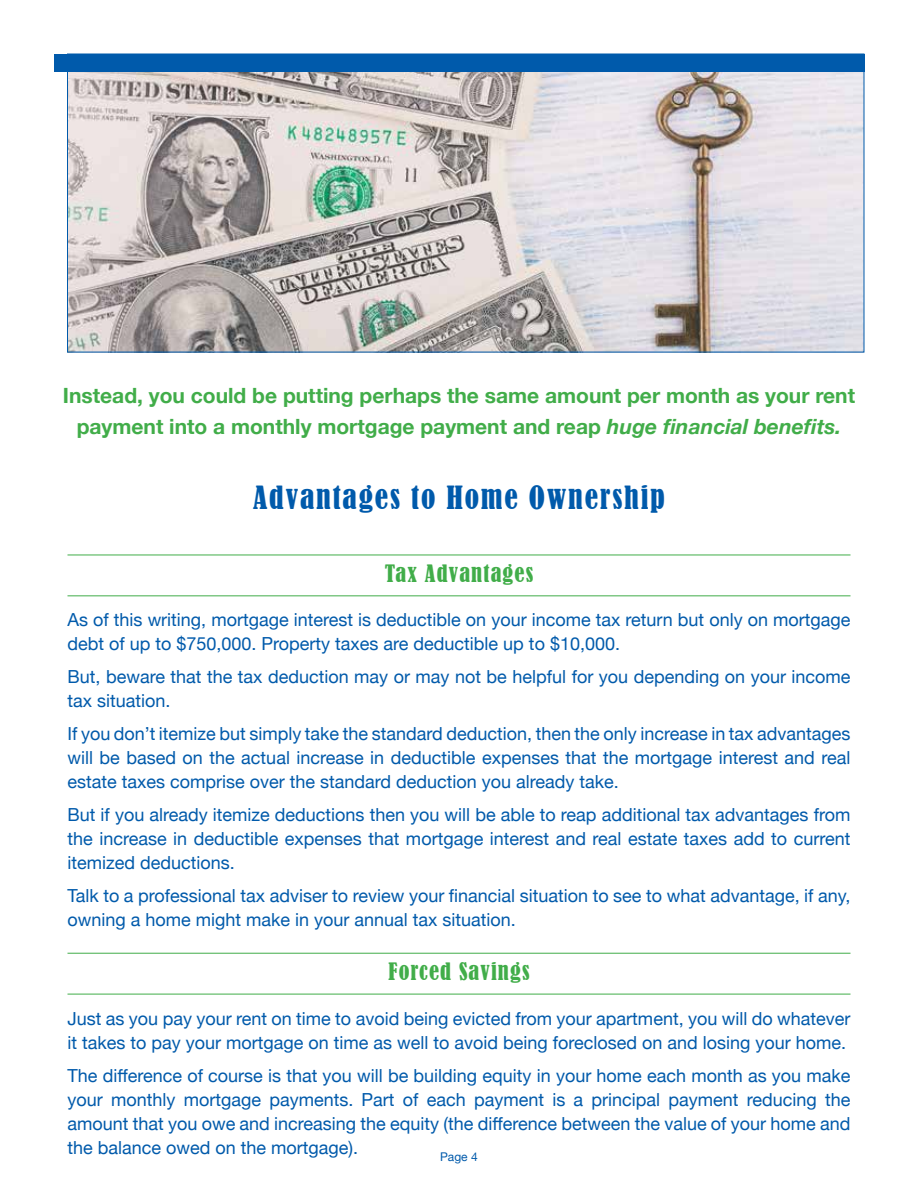
<style>
.page{position:relative;width:918px;height:1188px;background:#fff}
.page>*{position:absolute;margin:0;border:0;box-sizing:border-box;transform-origin:0 0}
.t1{font:condensed 30px "Bernard";letter-spacing:.06em;color:#005aab}
.t2{font:condensed 22.5px "Bernard";letter-spacing:.05em;color:#41ad49}
.t3{font:700 21px/31.5px "Helvetica Neue";color:#41ad49;text-align:center}
.t4{font:18px/24px "Helvetica Neue";color:#005aab}
.t5{font:12px "Helvetica Neue";color:#005aab}
.s1{font-style:italic}
</style>
<div class="page">
<img style="left:69px;top:71px;width:793px;height:279px">
<hr style="left:68px;top:555px;width:782px;height:1px;background:#41ad49">
<hr style="left:68px;top:596px;width:782px;height:1px;background:#41ad49">
<hr style="left:68px;top:953px;width:782px;height:1px;background:#41ad49">
<hr style="left:68px;top:994px;width:782px;height:1px;background:#41ad49">
<div style="left:55px;top:54px;width:810px;height:17px;background:#005aab"></div>
<p class="t3" style="left:63px;top:380px;width:794px">Instead, you could be putting perhaps the same amount per month as your rent payment into a monthly mortgage payment and reap <span class="s1">huge financial benefits.</span></p>
<h1 class="t1" style="left:253px;top:480px;width:413px">Advantages to Home Ownership</h1>
<p class="t2" style="left:385px;top:560px;width:150px">Tax Advantages</p>
<p class="t4" style="left:68px;top:609px;width:785px">As of this writing, mortgage interest is deductible on your income tax return but only on mortgage debt of up to $750,000. Property taxes are deductible up to $10,000.</p>
<p class="t4" style="left:68px;top:666px;width:785px">But, beware that the tax deduction may or may not be helpful for you depending on your income tax situation.</p>
<p class="t4" style="left:68px;top:723px;width:785px;text-align:justify">If you don’t itemize but simply take the standard deduction, then the only increase in tax advantages will be based on the actual increase in deductible expenses that the mortgage interest and real estate taxes comprise over the standard deduction you already take.</p>
<p class="t4" style="left:68px;top:804px;width:785px;text-align:justify">But if you already itemize deductions then you will be able to reap additional tax advantages from the increase in deductible expenses that mortgage interest and real estate taxes add to current itemized deductions.</p>
<p class="t4" style="left:68px;top:885px;width:784px">Talk to a professional tax adviser to review your financial situation to see to what advantage, if any, owning a home might make in your annual tax situation.</p>
<p class="t2" style="left:388px;top:959px;width:143px">Forced Savings</p>
<p class="t4" style="left:68px;top:1007px;width:785px">Just as you pay your rent on time to avoid being evicted from your apartment, you will do whatever it takes to pay your mortgage on time as well to avoid being foreclosed on and losing your home.</p>
<p class="t4" style="left:68px;top:1064px;width:785px;text-align:justify">The difference of course is that you will be building equity in your home each month as you make your monthly mortgage payments. Part of each payment is a principal payment reducing the amount that you owe and increasing the equity (the difference between the value of your home and the balance owed on the mortgage).</p>
<p class="t5" style="left:440px;top:1148px;width:39px">Page 4</p>
</div>
